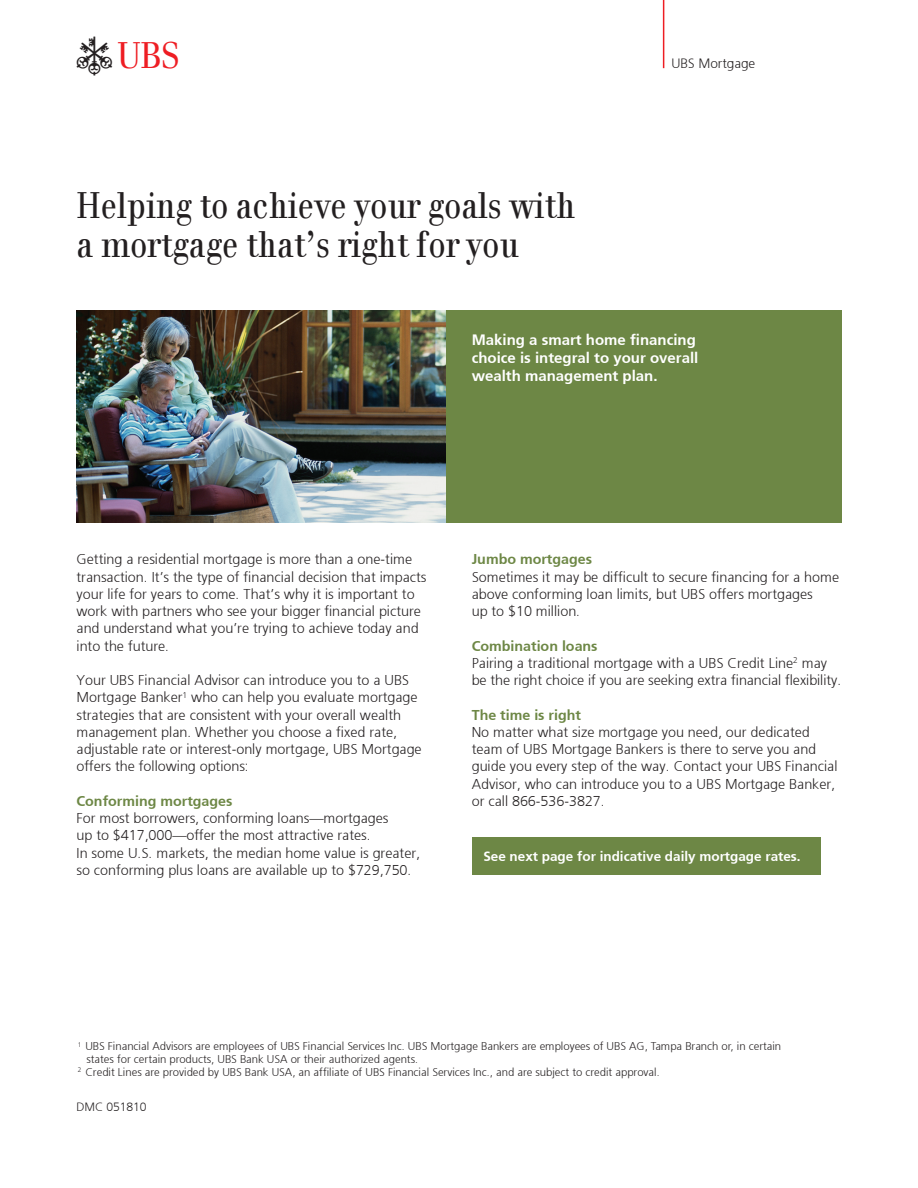
<style>
.page{position:relative;width:918px;height:1188px;background:#fff}
.page>*{position:absolute;margin:0;border:0;box-sizing:border-box;transform-origin:0 0}
.t1{font:36px/39px "UBS Headline";color:#231f20}
.t2{font:36px "UBS Logo";color:#231f20}
.t3{font:300 15px/18px "Frutiger 45";color:#fff}
.t4{font:300 14.25px/17.2px "Frutiger 45";color:#231f20}
.t5{font:300 14.25px "Frutiger 45";color:#6d8745}
.t6{font:300 13.5px "Frutiger 45";color:#fff}
.t7{font:300 13.5px "Frutiger 45";color:#231f20}
.t8{font:300 12px "Frutiger 45";color:#231f20}
.t9{font:300 11.25px "Frutiger 45";color:#231f20}
.s1{color:#ee1d23}
.s2{color:#6d8745}
</style>
<div class="page">
<img style="left:77px;top:310px;width:369px;height:213px">
<div style="left:446px;top:310px;width:395px;height:213px;background:#6d8745"></div>
<div style="left:472px;top:837px;width:349px;height:38px;background:#6d8745"></div>
<hr style="left:663px;top:0;width:1px;height:68px;background:#ee1d23">
<h1 class="t2" style="left:77px;top:37px;width:103px">a<span class="s1">b</span></h1>
<h1 class="t1" style="left:77px;top:185px;width:500px">Helping to achieve your goals with a mortgage that’s right for you</h1>
<p class="t7" style="left:671px;top:56px;width:86px">UBS Mortgage</p>
<p class="t3" style="left:472px;top:331px;width:228px">Making a smart home financing choice is integral to your overall wealth management plan.</p>
<p class="t4" style="left:77px;top:551px;width:351px">Getting a residential mortgage is more than a one-time transaction. It’s the type of financial decision that impacts your life for years to come. That’s why it is important to work with partners who see your bigger financial picture and understand what you’re trying to achieve today and into the future.</p>
<p class="t4" style="left:77px;top:672px;width:347px">Your UBS Financial Advisor can introduce you to a UBS Mortgage Banker<sup>1</sup> who can help you evaluate mortgage strategies that are consistent with your overall wealth management plan. Whether you choose a fixed rate, adjustable rate or interest-only mortgage, UBS Mortgage offers the following options:</p>
<p class="t5" style="left:77px;top:792px;width:157px">Conforming mortgages</p>
<p class="t4" style="left:77px;top:810px;width:345px">For most borrowers, conforming loans—mortgages<br>up to $417,000—offer the most attractive rates.<br>In some U.S. markets, the median home value is greater, so conforming plus loans are available up to $729,750.</p>
<p class="t5" style="left:472px;top:551px;width:122px">Jumbo mortgages</p>
<p class="t4" style="left:472px;top:568px;width:369px">Sometimes it may be difficult to secure financing for a home above conforming loan limits, but UBS offers mortgages<br>up to $10 million.</p>
<p class="t4" style="left:472px;top:637px;width:371px"><span class="s2">Combination loans<br></span>Pairing a traditional mortgage with a UBS Credit Line<sup>2</sup> may be the right choice if you are seeking extra financial flexibility.</p>
<p class="t5" style="left:472px;top:706px;width:111px">The time is right</p>
<p class="t4" style="left:472px;top:723px;width:367px">No matter what size mortgage you need, our dedicated team of UBS Mortgage Bankers is there to serve you and guide you every step of the way. Contact your UBS Financial Advisor, who can introduce you to a UBS Mortgage Banker, or call 866-536-3827.</p>
<p class="t6" style="left:483px;top:848px;width:319px">See next page for indicative daily mortgage rates.</p>
<p class="t9" style="left:78px;top:1040px;width:705px"><sup>1</sup> UBS Financial Advisors are employees of UBS Financial Services Inc. UBS Mortgage Bankers are employees of UBS AG, Tampa Branch or, in certain</p>
<p class="t9" style="left:86px;top:1053px;width:333px">states for certain products, UBS Bank USA or their authorized agents.</p>
<p class="t9" style="left:78px;top:1065px;width:583px"><sup>2</sup> Credit Lines are provided by UBS Bank USA, an affiliate of UBS Financial Services Inc., and are subject to credit approval.</p>
<p class="t8" style="left:77px;top:1100px;width:72px">DMC 051810</p>
</div>
